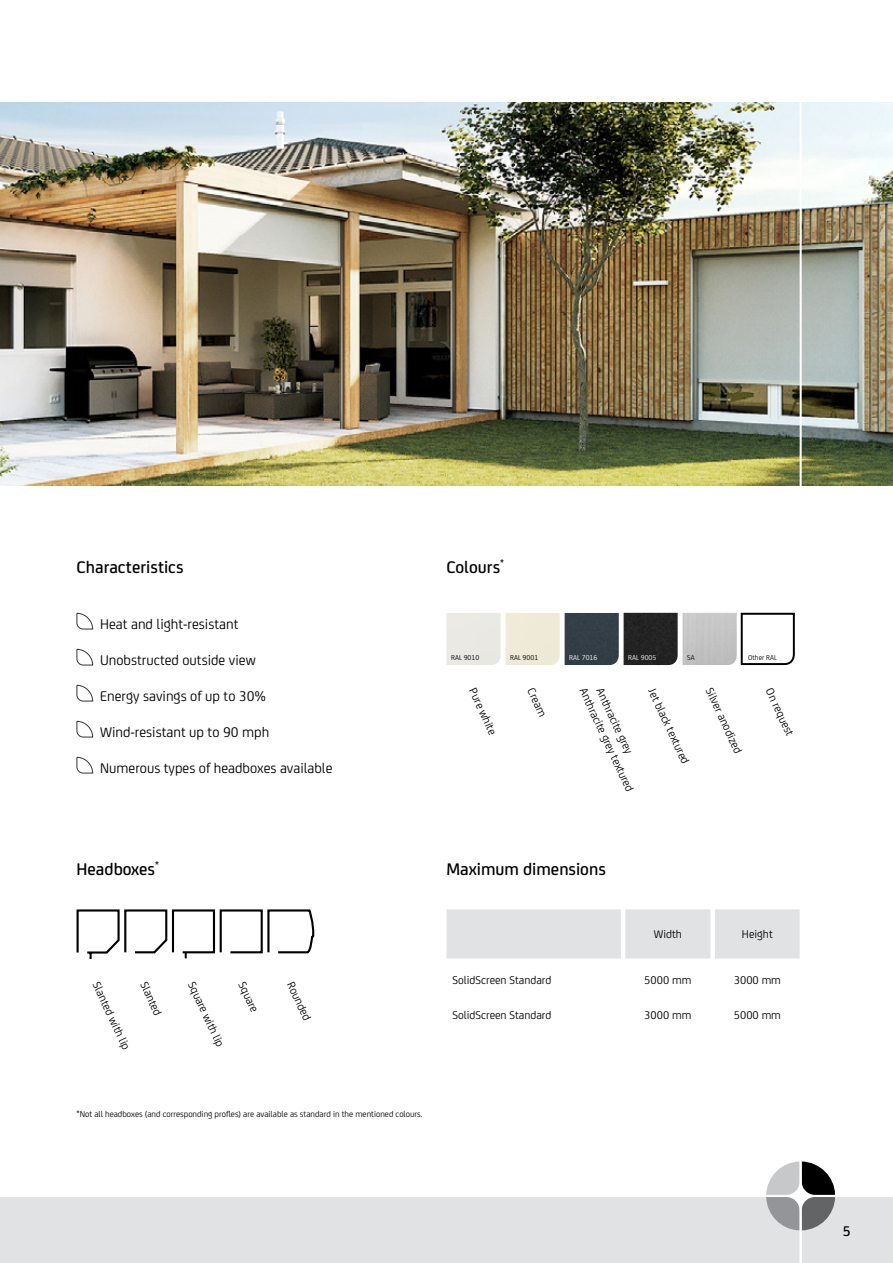
<style>
.page{position:relative;width:893px;height:1263px;background:#fff}
.page>*{position:absolute;margin:0;border:0;box-sizing:border-box;transform-origin:0 0}
.t1{font:500 18px "FS Joey";color:#000}
.t2{font:15px "FS Joey";color:#000}
.t3{font:500 15px "FS Joey";color:#000}
.t4{font:12px "FS Joey";color:#000}
.t5{font:9px "FS Joey";color:#000}
.t6{font:7.5px "FS Joey";color:#000}
.t7{font:7.5px "FS Joey";color:#fff}
</style>
<div class="page">
<img style="left:0;top:102px;width:893px;height:383px">
<svg style="left:76px;top:909px;width:238px;height:50px"></svg>
<svg style="left:76px;top:612px;width:17px;height:18px"></svg>
<svg style="left:76px;top:648px;width:17px;height:18px"></svg>
<svg style="left:76px;top:684px;width:17px;height:18px"></svg>
<svg style="left:76px;top:720px;width:17px;height:18px"></svg>
<svg style="left:76px;top:756px;width:17px;height:18px"></svg>
<svg style="left:740px;top:612px;width:55px;height:53px"></svg>
<div style="left:565px;top:613px;width:54px;height:52px;background:#333e46"></div>
<div style="left:506px;top:613px;width:54px;height:52px;background:#efead8"></div>
<div style="left:446px;top:613px;width:55px;height:52px;background:#eae9e4"></div>
<div style="left:624px;top:613px;width:54px;height:52px;background:#232323"></div>
<div style="left:446px;top:909px;width:354px;height:49px;background:#e1e2e3"></div>
<div style="left:683px;top:613px;width:54px;height:52px;background:#c4c4c4"></div>
<div style="left:0;top:1197px;width:766px;height:66px;background:#e1e2e3"></div>
<svg style="left:766px;top:1161px;width:127px;height:102px"></svg>
<hr style="left:800px;top:0;width:2px;height:1263px;background:#fff">
<h1 class="t1" style="left:77px;top:554px;width:108px">Characteristics</h1>
<p class="t2" style="left:100px;top:614px;width:140px">Heat and light-resistant</p>
<p class="t2" style="left:100px;top:650px;width:157px">Unobstructed outside view</p>
<p class="t2" style="left:100px;top:686px;width:168px">Energy savings of up to 30%</p>
<p class="t2" style="left:100px;top:722px;width:171px">Wind-resistant up to 90 mph</p>
<p class="t2" style="left:100px;top:758px;width:234px">Numerous types of headboxes available</p>
<h1 class="t1" style="left:446px;top:554px;width:59px">Colours<sup>*</sup></h1>
<p class="t6" style="left:451px;top:652px;width:30px">RAL 9010</p>
<p class="t6" style="left:510px;top:652px;width:30px">RAL 9001</p>
<p class="t7" style="left:569px;top:652px;width:30px">RAL 7016</p>
<p class="t6" style="left:748px;top:652px;width:30px">Other RAL</p>
<p class="t4" style="left:480px;top:685px;width:51px;rotate:65deg">Pure white</p>
<p class="t4" style="left:538px;top:685px;width:32px;rotate:65deg">Cream</p>
<p class="t4" style="left:591px;top:685px;width:115px;rotate:65deg">Anthracite grey textured</p>
<p class="t6" style="left:687px;top:652px;width:9px">SA</p>
<p class="t7" style="left:628px;top:652px;width:30px">RAL 9005</p>
<p class="t4" style="left:607px;top:685px;width:73px;rotate:65deg">Anthracite grey</p>
<p class="t4" style="left:659px;top:685px;width:84px;rotate:65deg">Jet black textured</p>
<p class="t4" style="left:777px;top:685px;width:52px;rotate:65deg">On request</p>
<p class="t4" style="left:717px;top:685px;width:72px;rotate:65deg">Silver anodized</p>
<h1 class="t1" style="left:77px;top:856px;width:84px">Headboxes<sup>*</sup></h1>
<p class="t4" style="left:104px;top:979px;width:75px;rotate:65deg">Slanted with lip</p>
<p class="t4" style="left:151px;top:979px;width:37px;rotate:65deg">Slanted</p>
<p class="t4" style="left:199px;top:979px;width:72px;rotate:65deg">Square with lip</p>
<p class="t4" style="left:249px;top:979px;width:34px;rotate:65deg">Square</p>
<p class="t4" style="left:298px;top:979px;width:43px;rotate:65deg">Rounded</p>
<p class="t5" style="left:77px;top:1108px;width:348px">*Not all headboxes (and corresponding profles) are available as standard in the mentioned colours.</p>
<h1 class="t1" style="left:446px;top:856px;width:161px">Maximum dimensions</h1>
<p class="t4" style="left:654px;top:926px;width:30px">Width</p>
<p class="t4" style="left:742px;top:926px;width:32px">Height</p>
<p class="t4" style="left:452px;top:972px;width:101px">SolidScreen Standard</p>
<p class="t4" style="left:644px;top:972px;width:49px">5000 mm</p>
<p class="t4" style="left:734px;top:972px;width:49px">3000 mm</p>
<p class="t4" style="left:452px;top:1006px;width:101px">SolidScreen Standard</p>
<p class="t4" style="left:644px;top:1006px;width:49px">3000 mm</p>
<p class="t4" style="left:734px;top:1006px;width:49px">5000 mm</p>
<p class="t3" style="left:843px;top:1220px;width:9px">5</p>
</div>
